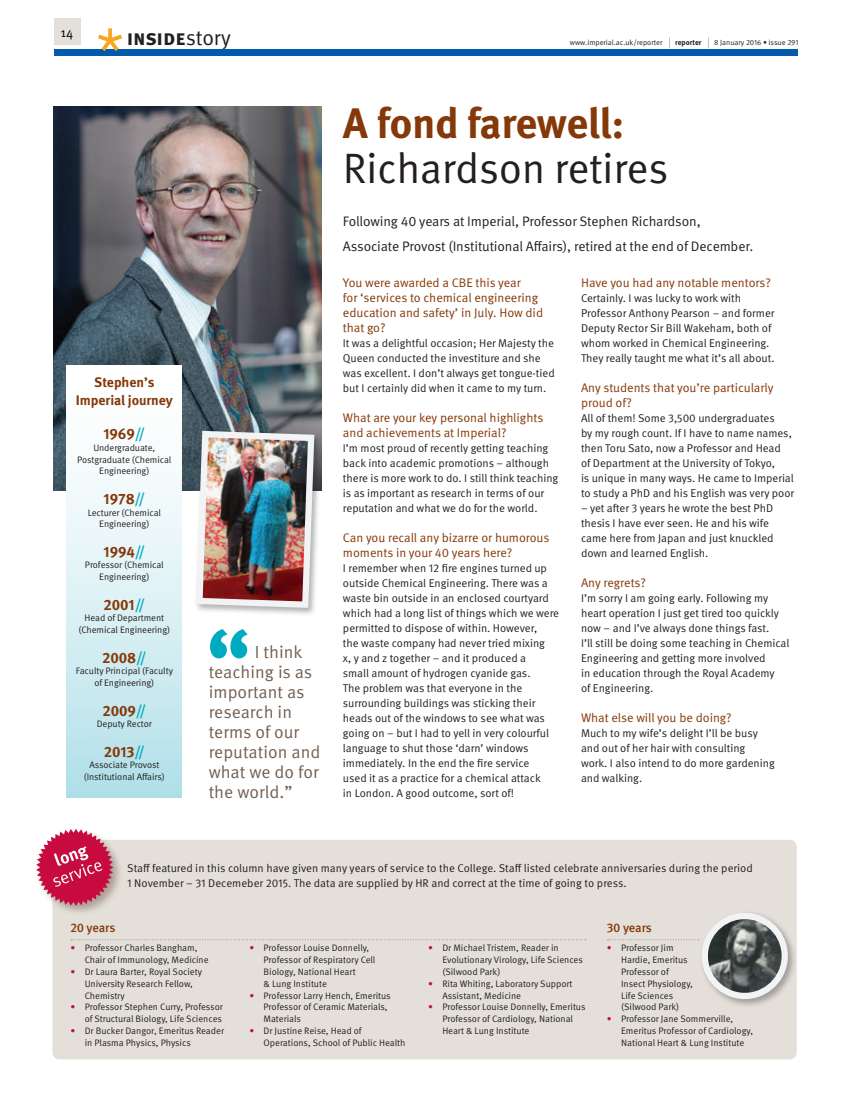
<style>
.page{position:relative;width:851px;height:1117px;background:#fff}
.page>*{position:absolute;margin:0;border:0;box-sizing:border-box;transform-origin:0 0}
.t1{font:42.5px "Meta OT Norm";letter-spacing:-.01em;color:#231f20}
.t2{font:700 42.5px "Meta OT";letter-spacing:-.02em;color:#853809}
.t3{font:700 21.25px "Meta OT";letter-spacing:-.005em;color:#231f20}
.t4{font:17.5px/20px "Meta OT Norm";color:#746053}
.t5{font:700 15px "Meta OT";letter-spacing:-.01em;color:#853809}
.t6{font:13.75px/25px "Meta OT Norm";letter-spacing:-.01em;color:#231f20}
.t7{font:700 13.75px/17.5px "Meta OT";letter-spacing:-.005em;color:#853809;text-align:center}
.t8{font:13.12px "Meta OT Norm";color:#000}
.t9{font:12.5px/15px "Meta OT Norm";letter-spacing:-.005em;color:#853809}
.t10{font:500 12.5px "Meta OT";letter-spacing:-.01em;color:#853809}
.t11{font:11.25px/15px "Meta OT Norm";letter-spacing:-.005em;color:#231f20}
.t12{font:9.38px/11.9px "Meta OT Norm";letter-spacing:-.005em;color:#231f20}
.t13{font:7.5px "Meta OT Norm";letter-spacing:-.005em;color:#231f20}
.t14{font:700 7.5px "Meta OT";letter-spacing:-.01em;color:#231f20}
.s1{font-family:"Meta OT Norm";font-weight:400}
.s2{font-size:11.25px}
.s3{font-family:"Meta OT Norm";font-weight:400;font-size:11.25px}
.s4{color:#00abc1}
.s5{font-family:"Meta Plus Medium Caps";font-weight:400}
.s6{color:#c80b3e}
</style>
<div class="page">
<div style="left:54px;top:19px;width:26px;height:26px;background:#e4e0d9"></div>
<div style="left:54px;top:49px;width:743px;height:7px;background:#015aaa"></div>
<svg style="left:98px;top:28px;width:24px;height:23px"></svg>
<img style="left:54px;top:106px;width:267px;height:384px">
<div style="left:52px;top:839px;width:744px;height:220px;background:#e4e0d9;border-radius:7px"></div>
<div style="left:35px;top:827px;width:89px;height:89px;background:#746053;opacity:.5"></div>
<svg style="left:36px;top:828px;width:77px;height:77px"></svg>
<svg style="left:71px;top:939px;width:515px;height:1px"></svg>
<svg style="left:210px;top:629px;width:38px;height:29px"></svg>
<div style="left:194px;top:428px;width:128px;height:188px;background:#231f20;opacity:.35"></div>
<img style="left:193px;top:427px;width:124px;height:184px">
<div style="left:698px;top:909px;width:98px;height:98px;background:#231f20;opacity:.35"></div>
<svg style="left:607px;top:909px;width:186px;height:93px"></svg>
<div style="left:67px;top:365px;width:115px;height:432px;background:linear-gradient(to bottom,#fff,#b5e1ea)"></div>
<p class="t8" style="left:61px;top:24px;width:14px">14</p>
<h2 class="t3" style="left:127px;top:24px;width:106px">inside<span class="s1">story</span></h2>
<p class="t13" style="left:569px;top:38px;width:102px">www.imperial.ac.uk/reporter <span class="s2">|</span></p>
<p class="t14" style="left:675px;top:38px;width:35px">reporter <span class="s3">|</span></p>
<p class="t13" style="left:714px;top:38px;width:86px">8 January 2016 • issue 291</p>
<p class="t7" style="left:76px;top:373px;width:98px">Stephen’s<br>Imperial journey</p>
<h3 class="t5" style="left:103px;top:424px;width:43px">1969<span class="s4">//</span></h3>
<p class="t12" style="left:77px;top:441px;width:96px;text-align:center">Undergraduate,<br>Postgraduate (Chemical<br>Engineering)</p>
<h3 class="t5" style="left:104px;top:489px;width:43px">1978<span class="s4">//</span></h3>
<p class="t12" style="left:88px;top:506px;width:75px;text-align:center">Lecturer (Chemical<br>Engineering)</p>
<h3 class="t5" style="left:103px;top:541px;width:43px">1994<span class="s4">//</span></h3>
<p class="t12" style="left:85px;top:559px;width:80px;text-align:center">Professor (Chemical<br>Engineering)</p>
<h3 class="t5" style="left:103px;top:594px;width:43px">2001<span class="s4">//</span></h3>
<p class="t12" style="left:79px;top:612px;width:93px;text-align:center">Head of Department (Chemical Engineering)</p>
<h3 class="t5" style="left:102px;top:647px;width:46px">2008<span class="s4">//</span></h3>
<p class="t12" style="left:76px;top:665px;width:99px;text-align:center">Faculty Principal (Faculty of Engineering)</p>
<h3 class="t5" style="left:102px;top:700px;width:45px">2009<span class="s4">//</span></h3>
<p class="t12" style="left:97px;top:718px;width:57px">Deputy Rector</p>
<h3 class="t5" style="left:104px;top:741px;width:43px">2013<span class="s4">//</span></h3>
<p class="t12" style="left:84px;top:759px;width:83px;text-align:center">Associate Provost (Institutional Affairs)</p>
<h3 class="t4" style="left:209px;top:642px;width:113px;text-indent:46px">I think teaching is as important as research in terms of our reputation and what we do for the world.”</h3>
<h1 class="t2" style="left:343px;top:97px;width:283px">A fond farewell:</h1>
<h1 class="t1" style="left:343px;top:143px;width:327px">Richardson retires</h1>
<p class="t6" style="left:343px;top:209px;width:412px">Following 40 years at Imperial, Professor Stephen Richardson,<br>Associate Provost (Institutional Affairs), retired at the end of December.</p>
<p class="t9" style="left:343px;top:275px;width:202px">You were awarded a CBE this year<br>for ‘services to chemical engineering education and safety’ in July. How did that go?</p>
<p class="t11" style="left:343px;top:335px;width:213px">It was a delightful occasion; Her Majesty the Queen conducted the investiture and she was excellent. I don’t always get tongue-tied but I certainly did when it came to my turn.</p>
<p class="t9" style="left:343px;top:410px;width:202px">What are your key personal highlights and achievements at Imperial?</p>
<p class="t11" style="left:343px;top:440px;width:217px">I’m most proud of recently getting teaching back into academic promotions – although there is more work to do. I still think teaching is as important as research in terms of our reputation and what we do for the world.</p>
<p class="t9" style="left:343px;top:530px;width:208px">Can you recall any bizarre or humorous moments in your 40 years here?</p>
<p class="t11" style="left:343px;top:560px;width:217px">I remember when 12 fire engines turned up outside Chemical Engineering. There was a waste bin outside in an enclosed courtyard which had a long list of things which we were permitted to dispose of within. However,<br>the waste company had never tried mixing<br>x, y and z together – and it produced a<br>small amount of hydrogen cyanide gas.<br>The problem was that everyone in the surrounding buildings was sticking their heads out of the windows to see what was going on – but I had to yell in very colourful language to shut those ‘darn’ windows immediately. In the end the fire service<br>used it as a practice for a chemical attack<br>in London. A good outcome, sort of!</p>
<p class="t9" style="left:581px;top:275px;width:191px">Have you had any notable mentors?</p>
<p class="t11" style="left:581px;top:290px;width:195px">Certainly. I was lucky to work with Professor Anthony Pearson – and former Deputy Rector Sir Bill Wakeham, both of whom worked in Chemical Engineering.<br>They really taught me what it’s all about.</p>
<p class="t9" style="left:581px;top:380px;width:194px">Any students that you’re particularly proud of?</p>
<p class="t11" style="left:581px;top:410px;width:215px">All of them! Some 3,500 undergraduates<br>by my rough count. If I have to name names, then Toru Sato, now a Professor and Head<br>of Department at the University of Tokyo,<br>is unique in many ways. He came to Imperial to study a PhD and his English was very poor</p>
<p class="t11" style="left:581px;top:500px;width:194px">– yet after 3 years he wrote the best PhD thesis I have ever seen. He and his wife came here from Japan and just knuckled down and learned English.</p>
<p class="t9" style="left:581px;top:575px;width:67px">Any regrets?</p>
<p class="t11" style="left:581px;top:590px;width:210px">I’m sorry I am going early. Following my heart operation I just get tired too quickly now – and I’ve always done things fast.<br>I’ll still be doing some teaching in Chemical Engineering and getting more involved<br>in education through the Royal Academy<br>of Engineering.</p>
<p class="t9" style="left:581px;top:710px;width:152px">What else will you be doing?</p>
<p class="t11" style="left:581px;top:725px;width:195px">Much to my wife’s delight I’ll be busy and out of her hair with consulting<br>work. I also intend to do more gardening and walking.</p>
<p class="t11" style="left:127px;top:860px;width:627px">Staff featured in this column have given many years of service to the College. Staff listed celebrate anniversaries during the period<br>1 November – 31 Decemeber 2015. The data are supplied by HR and correct at the time of going to press.</p>
<p class="t10" style="left:70px;top:919px;width:46px"><span class="s5">20</span> years</p>
<p class="t12" style="left:85px;top:941px;width:125px;text-indent:-14px"><span class="s6">•</span> Professor Charles Bangham,<br>Chair of Immunology, Medicine</p>
<p class="t12" style="left:85px;top:965px;width:119px;text-indent:-14px"><span class="s6">•</span> Dr Laura Barter, Royal Society<br>University Research Fellow,<br>Chemistry</p>
<p class="t12" style="left:70px;top:1001px;width:154px;text-align:right"><span class="s6">•</span> Professor Stephen Curry, Professor of Structural Biology, Life Sciences</p>
<p class="t12" style="left:85px;top:1024px;width:141px;text-indent:-14px"><span class="s6">•</span> Dr Bucker Dangor, Emeritus Reader in Plasma Physics, Physics</p>
<p class="t12" style="left:263px;top:941px;width:113px;text-indent:-14px"><span class="s6">•</span> Professor Louise Donnelly,<br>Professor of Respiratory Cell<br>Biology, National Heart<br>&amp; Lung Institute</p>
<p class="t12" style="left:263px;top:989px;width:129px;text-indent:-14px"><span class="s6">•</span> Professor Larry Hench, Emeritus<br>Professor of Ceramic Materials,<br>Materials</p>
<p class="t12" style="left:263px;top:1024px;width:143px;text-indent:-14px"><span class="s6">•</span> Dr Justine Reise, Head of<br>Operations, School of Public Health</p>
<p class="t12" style="left:442px;top:941px;width:142px;text-indent:-14px"><span class="s6">•</span> Dr Michael Tristem, Reader in<br>Evolutionary Virology, Life Sciences (Silwood Park)</p>
<p class="t12" style="left:442px;top:977px;width:132px;text-indent:-14px"><span class="s6">•</span> Rita Whiting, Laboratory Support<br>Assistant, Medicine</p>
<p class="t12" style="left:442px;top:1001px;width:145px;text-indent:-14px"><span class="s6">•</span> Professor Louise Donnelly, Emeritus<br>Professor of Cardiology, National<br>Heart &amp; Lung Institute</p>
<p class="t10" style="left:607px;top:919px;width:47px"><span class="s5">30</span> years</p>
<p class="t12" style="left:621px;top:941px;width:73px;text-indent:-14px"><span class="s6">•</span> Professor Jim<br>Hardie, Emeritus<br>Professor of<br>Insect Physiology,<br>Life Sciences (Silwood Park)</p>
<p class="t12" style="left:621px;top:1012px;width:133px;text-indent:-14px"><span class="s6">•</span> Professor Jane Sommerville,<br>Emeritus Professor of Cardiology,<br>National Heart &amp; Lung Institute</p>
</div>
